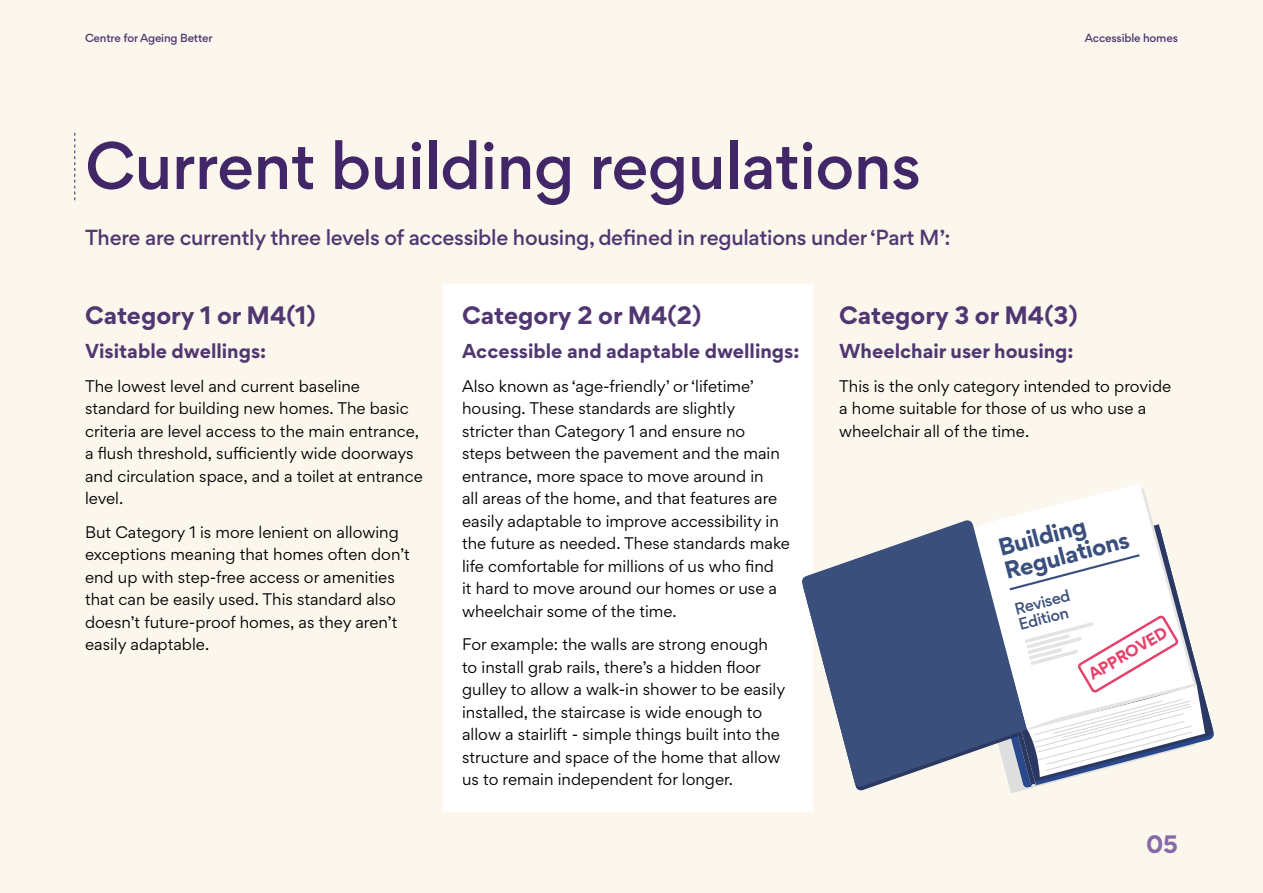
<style>
.page{position:relative;width:1263px;height:893px;background:#fcf7ed}
.page>*{position:absolute;margin:0;border:0;box-sizing:border-box;transform-origin:0 0}
.t1{font:500 60px "Gordita";letter-spacing:-.01em;color:#422768}
.t2{font:700 22.5px "Gordita";color:#503771}
.t3{font:700 22.5px "Gordita";color:#886aab}
.t4{font:700 21.75px/24.5px "Gordita";color:#3a4f7c}
.t5{font:500 19.5px "Gordita";letter-spacing:-.015em;color:#503771}
.t6{font:700 18px "Gordita";color:#503771}
.t7{font:15px/22.5px "Gordita";color:#000}
.t8{font:700 15px "Gordita";color:#e8416c}
.t9{font:500 14.7px/15.9px "Gordita";color:#3a4f7c}
.t10{font:500 10.5px "Gordita";letter-spacing:-.015em;color:#503771}
</style>
<div class="page">
<div style="left:443px;top:285px;width:370px;height:527px;background:#fff"></div>
<svg style="left:74px;top:133px;width:1px;height:67px"></svg>
<svg style="left:1000px;top:484px;width:160px;height:42px;fill:#fff"></svg>
<svg style="left:802px;top:520px;width:225px;height:267px;fill:#3a4f7c"></svg>
<svg style="left:956px;top:526px;width:249px;height:262px"></svg>
<p class="t10" style="left:85px;top:30px;width:129px">Centre for Ageing Better</p>
<p class="t10" style="left:1085px;top:30px;width:95px">Accessible homes</p>
<h1 class="t1" style="left:85px;top:121px;width:838px">Current building regulations</h1>
<h3 class="t5" style="left:85px;top:223px;width:867px">There are currently three levels of accessible housing, defined in regulations under ‘Part M’:</h3>
<h2 class="t2" style="left:85px;top:297px;width:232px">Category 1 or M4(1)</h2>
<p class="t6" style="left:85px;top:336px;width:183px">Visitable dwellings:</p>
<p class="t7" style="left:85px;top:374px;width:339px">The lowest level and current baseline standard for building new homes. The basic criteria are level access to the main entrance, a flush threshold, sufficiently wide doorways and circulation space, and a toilet at entrance level.</p>
<p class="t7" style="left:85px;top:520px;width:326px">But Category 1 is more lenient on allowing exceptions meaning that homes often don’t end up with step-free access or amenities that can be easily used. This standard also doesn’t future-proof homes, as they aren’t easily adaptable.</p>
<h2 class="t2" style="left:462px;top:297px;width:241px">Category 2 or M4(2)</h2>
<p class="t6" style="left:462px;top:336px;width:339px">Accessible and adaptable dwellings:</p>
<p class="t7" style="left:462px;top:374px;width:329px">Also known as ‘age-friendly’ or ‘lifetime’ housing. These standards are slightly stricter than Category 1 and ensure no<br>steps between the pavement and the main entrance, more space to move around in<br>all areas of the home, and that features are easily adaptable to improve accessibility in the future as needed. These standards make life comfortable for millions of us who find<br>it hard to move around our homes or use a wheelchair some of the time.</p>
<p class="t7" style="left:462px;top:633px;width:325px">For example: the walls are strong enough to install grab rails, there’s a hidden floor gulley to allow a walk-in shower to be easily installed, the staircase is wide enough to allow a stairlift - simple things built into the structure and space of the home that allow us to remain independent for longer.</p>
<h2 class="t2" style="left:839px;top:297px;width:240px">Category 3 or M4(3)</h2>
<p class="t6" style="left:839px;top:336px;width:236px">Wheelchair user housing:</p>
<p class="t7" style="left:839px;top:374px;width:334px">This is the only category intended to provide a home suitable for those of us who use a wheelchair all of the time.</p>
<h3 class="t4" style="left:995px;top:536px;width:129px;rotate:-15deg">Building<br>Regulations</h3>
<p class="t9" style="left:1013px;top:602px;width:58px;rotate:-15deg">Revised<br>Edition</p>
<p class="t8" style="left:1084px;top:665px;width:90px;rotate:-31deg">APPROVED</p>
<h2 class="t3" style="left:1146px;top:827px;width:33px">05</h2>
</div>
